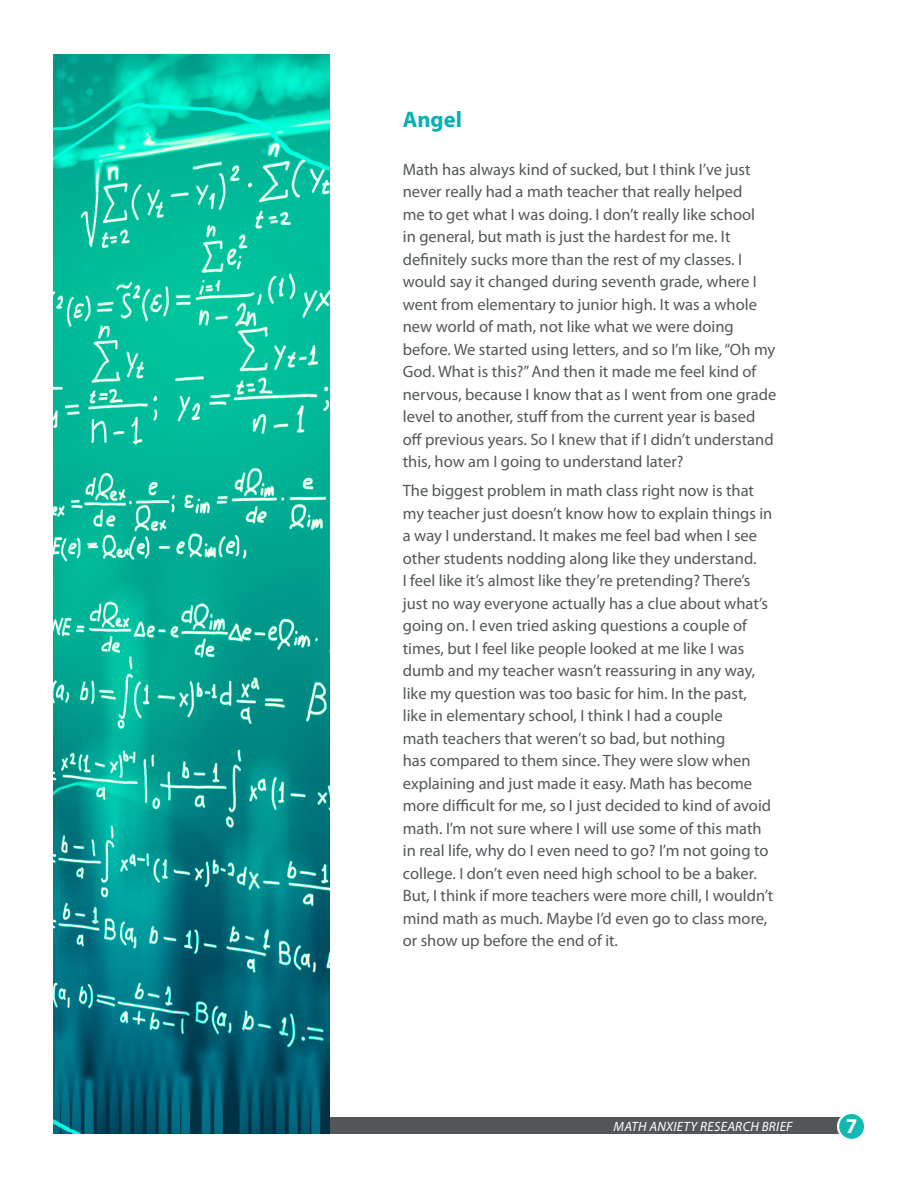
<style>
.page{position:relative;width:918px;height:1188px;background:#fff}
.page>*{position:absolute;margin:0;border:0;box-sizing:border-box;transform-origin:0 0}
.Sub_Header{font:700 22.5px "Myriad Pro";color:#05b0b0}
.t1{font:700 21px "Myriad Pro";color:#fff}
.BODY_Style{font:16.5px/22.5px "Myriad Pro";color:#525759}
.t2{font:italic 13.5px "Myriad Pro";letter-spacing:.02em;color:#fff}
</style>
<div class="page">
<div style="left:54px;top:1118px;width:791px;height:16px;background:#545759"></div>
<svg style="left:837px;top:1112px;width:29px;height:29px"></svg>
<div style="left:839px;top:1114px;width:25px;height:25px;background:#10bab2;border-radius:50%"></div>
<img style="left:53px;top:54px;width:276px;height:1080px">
<p class="Sub_Header" style="left:403px;top:105px;width:61px">Angel</p>
<p class="BODY_Style" style="left:403px;top:158px;width:375px">Math has always kind of sucked, but I think I’ve just never really had a math teacher that really helped<br>me to get what I was doing. I don’t really like school<br>in general, but math is just the hardest for me. It definitely sucks more than the rest of my classes. I would say it changed during seventh grade, where I went from elementary to junior high. It was a whole new world of math, not like what we were doing before. We started using letters, and so I’m like, “Oh my God. What is this?” And then it made me feel kind of nervous, because I know that as I went from one grade level to another, stuff from the current year is based off previous years. So I knew that if I didn’t understand this, how am I going to understand later?</p>
<p class="BODY_Style" style="left:403px;top:479px;width:372px">The biggest problem in math class right now is that my teacher just doesn’t know how to explain things in a way I understand. It makes me feel bad when I see other students nodding along like they understand.<br>I feel like it’s almost like they’re pretending? There’s just no way everyone actually has a clue about what’s going on. I even tried asking questions a couple of times, but I feel like people looked at me like I was dumb and my teacher wasn’t reassuring in any way, like my question was too basic for him. In the past, like in elementary school, I think I had a couple<br>math teachers that weren’t so bad, but nothing<br>has compared to them since. They were slow when explaining and just made it easy. Math has become more difficult for me, so I just decided to kind of avoid math. I’m not sure where I will use some of this math in real life, why do I even need to go? I’m not going to college. I don’t even need high school to be a baker.<br>But, I think if more teachers were more chill, I wouldn’t mind math as much. Maybe I’d even go to class more, or show up before the end of it.</p>
<p class="t2" style="left:614px;top:1118px;width:180px">MATH ANXIETY RESEARCH BRIEF</p>
<p class="t1" style="left:846px;top:1113px;width:13px">7</p>
</div>
